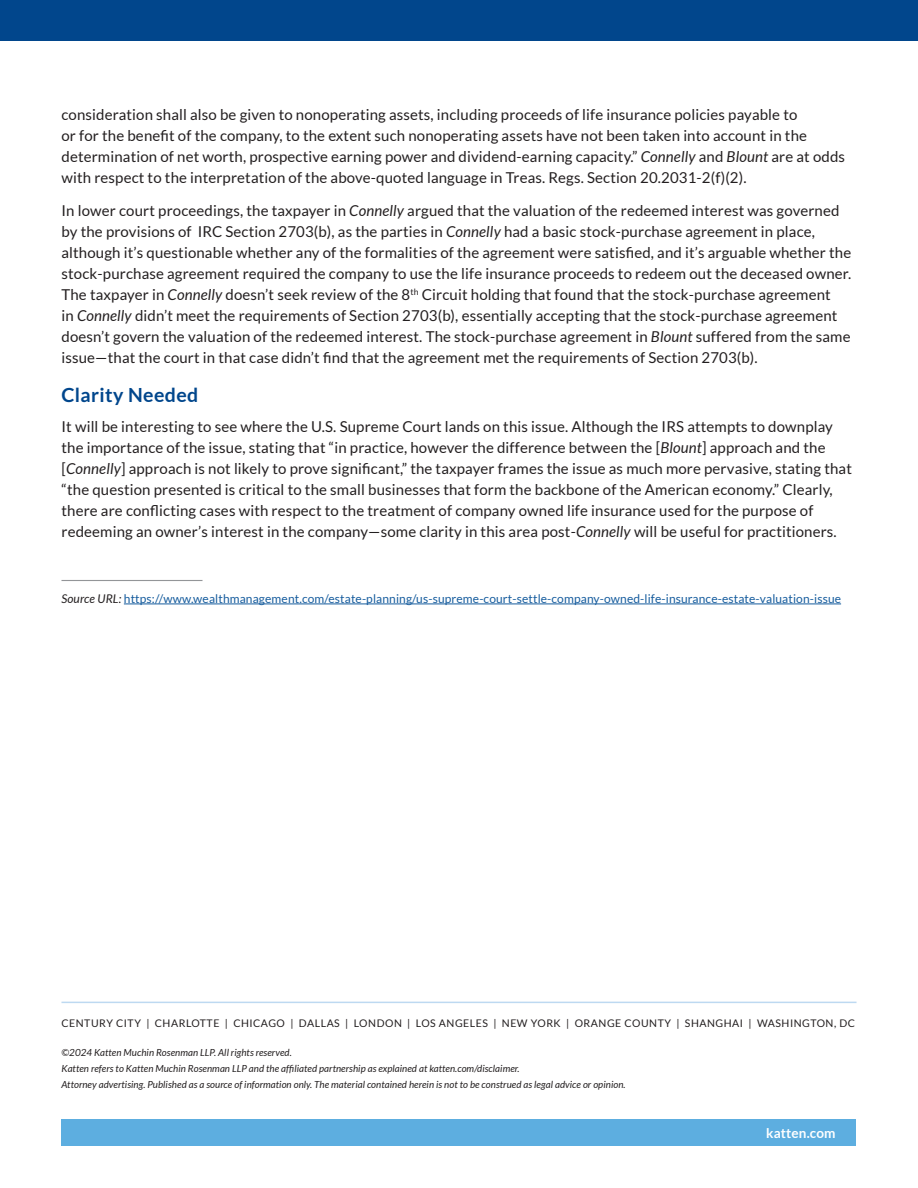
<style>
.page{position:relative;width:918px;height:1188px;background:#fff}
.page>*{position:absolute;margin:0;border:0;box-sizing:border-box;transform-origin:0 0}
.SubHeads{font:700 19.5px "Lato";letter-spacing:.02em;color:#01468c}
.t1{font:15px/21px "Lato";letter-spacing:.01em;color:#231f20}
.t2{font:700 13.5px "Lato";letter-spacing:.01em;color:#fff}
.t3{font:12px "Lato";letter-spacing:.01em;color:#175d9e}
.t4{font:10.5px "Lato";letter-spacing:.05em;color:#231f20}
.t5{font:italic 9.75px/15.8px "Lato";letter-spacing:.005em;color:#231f20}
.s1{font-style:italic}
.s2{font-style:italic;color:#231f20}
</style>
<div class="page">
<div style="left:0;top:0;width:918px;height:40px;background:#01468c"></div>
<hr style="left:124px;top:604px;width:717px;height:1px;background:#175d9e">
<div style="left:62px;top:1119px;width:794px;height:27px;background:#5daee0"></div>
<hr style="left:62px;top:1002px;width:794px;height:1px;background:#bdd9f1">
<hr style="left:62px;top:580px;width:140px;height:1px;background:#939598">
<p class="t1" style="left:62px;top:104px;width:785px">consideration shall also be given to nonoperating assets, including proceeds of life insurance policies payable to<br>or for the benefit of the company, to the extent such nonoperating assets have not been taken into account in the determination of net worth, prospective earning power and dividend-earning capacity.” <span class="s1">Connelly</span> and <span class="s1">Blount</span> are at odds with respect to the interpretation of the above-quoted language in Treas. Regs. Section 20.2031-2(f)(2).</p>
<p class="t1" style="left:62px;top:200px;width:791px">In lower court proceedings, the taxpayer in <span class="s1">Connelly</span> argued that the valuation of the redeemed interest was governed by the provisions of IRC Section 2703(b), as the parties in <span class="s1">Connelly</span> had a basic stock-purchase agreement in place, although it’s questionable whether any of the formalities of the agreement were satisfied, and it’s arguable whether the stock-purchase agreement required the company to use the life insurance proceeds to redeem out the deceased owner.<br>The taxpayer in <span class="s1">Connelly</span> doesn’t seek review of the 8<sup>th</sup> Circuit holding that found that the stock-purchase agreement<br>in <span class="s1">Connelly</span> didn’t meet the requirements of Section 2703(b), essentially accepting that the stock-purchase agreement doesn’t govern the valuation of the redeemed interest. The stock-purchase agreement in <span class="s1">Blount</span> suffered from the same issue—that the court in that case didn’t find that the agreement met the requirements of Section 2703(b).</p>
<p class="SubHeads" style="left:62px;top:384px;width:138px">Clarity Needed</p>
<p class="t1" style="left:62px;top:416px;width:792px">It will be interesting to see where the U.S. Supreme Court lands on this issue. Although the IRS attempts to downplay the importance of the issue, stating that “in practice, however the difference between the [<span class="s1">Blount</span>] approach and the [<span class="s1">Connelly</span>] approach is not likely to prove significant,” the taxpayer frames the issue as much more pervasive, stating that “the question presented is critical to the small businesses that form the backbone of the American economy.” Clearly, there are conflicting cases with respect to the treatment of company owned life insurance used for the purpose of redeeming an owner’s interest in the company—some clarity in this area post-<span class="s1">Connelly</span> will be useful for practitioners.</p>
<p class="t3" style="left:62px;top:592px;width:781px"><span class="s2">Source URL:</span> https://www.wealthmanagement.com/estate-planning/us-supreme-court-settle-company-owned-life-insurance-estate-valuation-issue</p>
<p class="t4" style="left:62px;top:1017px;width:795px">CENTURY CITY | CHARLOTTE | CHICAGO | DALLAS | LONDON | LOS ANGELES | NEW YORK | ORANGE COUNTY | SHANGHAI | WASHINGTON, DC</p>
<p class="t5" style="left:62px;top:1045px;width:566px">©2024 Katten Muchin Rosenman LLP. All rights reserved.<br>Katten refers to Katten Muchin Rosenman LLP and the affiliated partnership as explained at katten.com/disclaimer.<br>Attorney advertising. Published as a source of information only. The material contained herein is not to be construed as legal advice or opinion.</p>
<p class="t2" style="left:766px;top:1125px;width:71px">katten.com</p>
</div>
